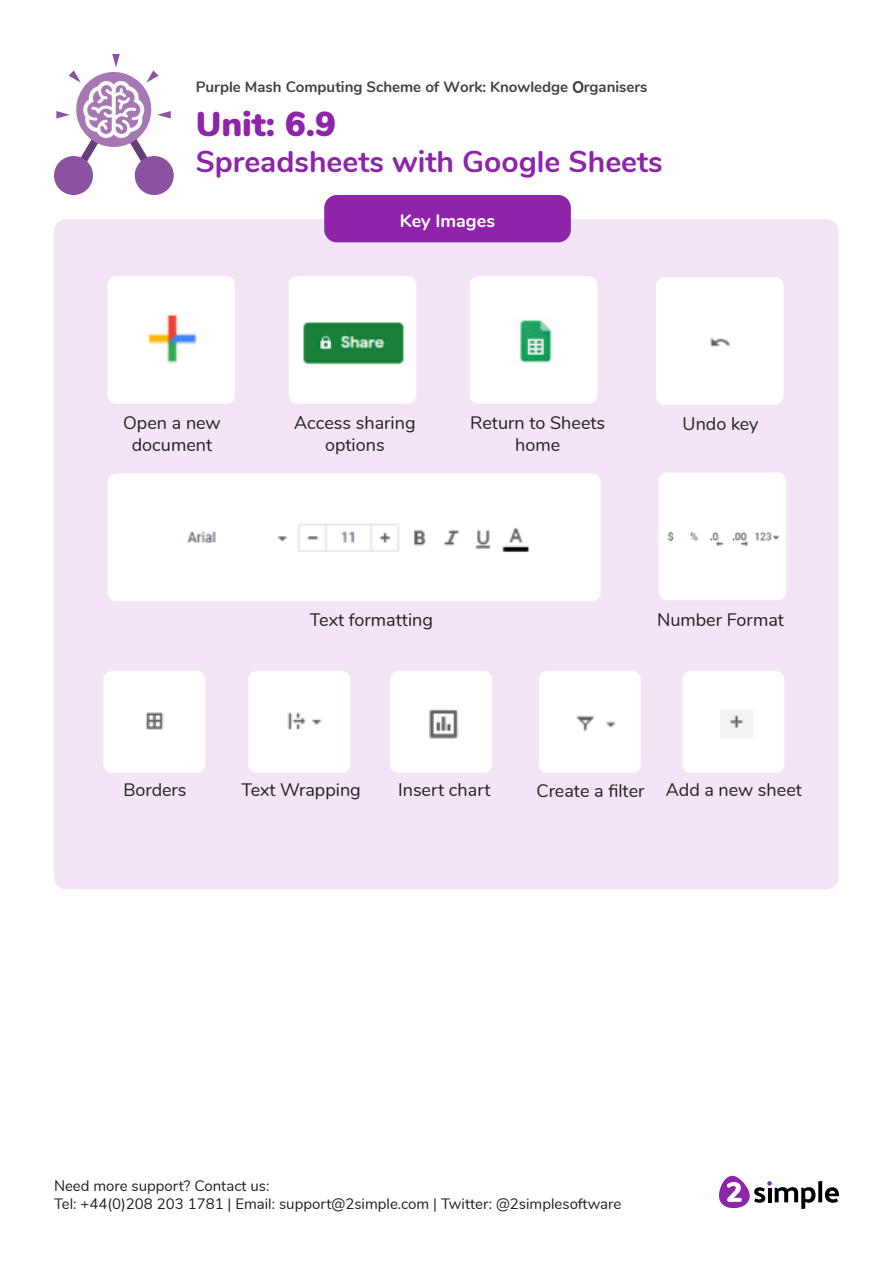
<style>
.page{position:relative;width:893px;height:1263px;background:#fff}
.page>*{position:absolute;margin:0;border:0;box-sizing:border-box;transform-origin:0 0}
.t1{font:900 34.5px "Nunito";color:#8e24aa}
.t2{font:700 30px "Nunito";color:#8e24aa}
.t3{font:18px/21.6px "Nunito";color:#231f20;text-align:center}
.t4{font:700 18px "Nunito";color:#fff}
.t5{font:15px/18px "Nunito";color:#231f20}
.t6{font:700 15px "Nunito";color:#424242}
.s1{font-weight:400}
</style>
<div class="page">
<svg style="left:818px;top:1181px;width:4px;height:21px"></svg>
<svg style="left:825px;top:1187px;width:14px;height:16px"></svg>
<svg style="left:719px;top:1176px;width:96px;height:33px"></svg>
<div style="left:54px;top:156px;width:39px;height:39px;background:#8a52a0;border-radius:50%"></div>
<div style="left:135px;top:156px;width:39px;height:39px;background:#8a52a0;border-radius:50%"></div>
<svg style="left:56px;top:54px;width:115px;height:133px"></svg>
<div style="left:54px;top:219px;width:785px;height:670px;background:#f3e5f5;border-radius:13px"></div>
<div style="left:324px;top:195px;width:247px;height:47px;background:#8e24aa;border-radius:13px"></div>
<div style="left:656px;top:277px;width:128px;height:128px;background:#fff;border-radius:9px"></div>
<div style="left:107px;top:474px;width:494px;height:127px;background:#fff;border-radius:9px"></div>
<div style="left:659px;top:473px;width:127px;height:127px;background:#fff;border-radius:9px"></div>
<div style="left:107px;top:276px;width:128px;height:128px;background:#fff;border-radius:9px"></div>
<div style="left:289px;top:276px;width:127px;height:128px;background:#fff;border-radius:9px"></div>
<div style="left:470px;top:276px;width:127px;height:128px;background:#fff;border-radius:9px"></div>
<img style="left:147px;top:314px;width:50px;height:50px">
<img style="left:710px;top:337px;width:21px;height:10px">
<img style="left:186px;top:524px;width:343px;height:28px">
<div style="left:103px;top:671px;width:102px;height:102px;background:#fff;border-radius:9px"></div>
<div style="left:248px;top:671px;width:102px;height:102px;background:#fff;border-radius:9px"></div>
<div style="left:682px;top:671px;width:102px;height:102px;background:#fff;border-radius:9px"></div>
<div style="left:539px;top:671px;width:102px;height:102px;background:#fff;border-radius:9px"></div>
<div style="left:390px;top:671px;width:102px;height:102px;background:#fff;border-radius:9px"></div>
<img style="left:303px;top:322px;width:101px;height:43px">
<img style="left:519px;top:319px;width:33px;height:44px">
<img style="left:667px;top:531px;width:113px;height:16px">
<img style="left:146px;top:712px;width:18px;height:18px">
<img style="left:287px;top:712px;width:35px;height:18px">
<img style="left:429px;top:709px;width:30px;height:30px">
<img style="left:576px;top:715px;width:40px;height:17px">
<img style="left:720px;top:710px;width:32px;height:28px">
<p class="t6" style="left:196px;top:76px;width:453px">Purple Mash Computing Scheme of Work: Knowledge <span class="s1">O</span>rganisers</p>
<p class="t1" style="left:196px;top:98px;width:142px">Unit: 6.9</p>
<p class="t2" style="left:196px;top:139px;width:469px">Spreadsheets with Google Sheets</p>
<p class="t4" style="left:400px;top:208px;width:97px">Key Images</p>
<p class="t3" style="left:123px;top:411px;width:99px">Open a new document</p>
<p class="t3" style="left:294px;top:411px;width:123px">Access sharing options</p>
<p class="t3" style="left:470px;top:411px;width:136px">Return to Sheets home</p>
<p class="t3" style="left:683px;top:412px;width:77px">Undo key</p>
<p class="t3" style="left:310px;top:608px;width:125px">Text formatting</p>
<p class="t3" style="left:657px;top:608px;width:128px">Number Format</p>
<p class="t3" style="left:123px;top:778px;width:65px">Borders</p>
<p class="t3" style="left:241px;top:778px;width:121px">Text Wrapping</p>
<p class="t3" style="left:398px;top:778px;width:94px">Insert chart</p>
<p class="t3" style="left:537px;top:779px;width:110px">Create a filter</p>
<p class="t3" style="left:666px;top:778px;width:138px">Add a new sheet</p>
<p class="t5" style="left:54px;top:1176px;width:569px">Need more support? Contact us:<br>Tel: +44(0)208 203 1781 | Email: support@2simple.com | Twitter: @2simplesoftware</p>
</div>
